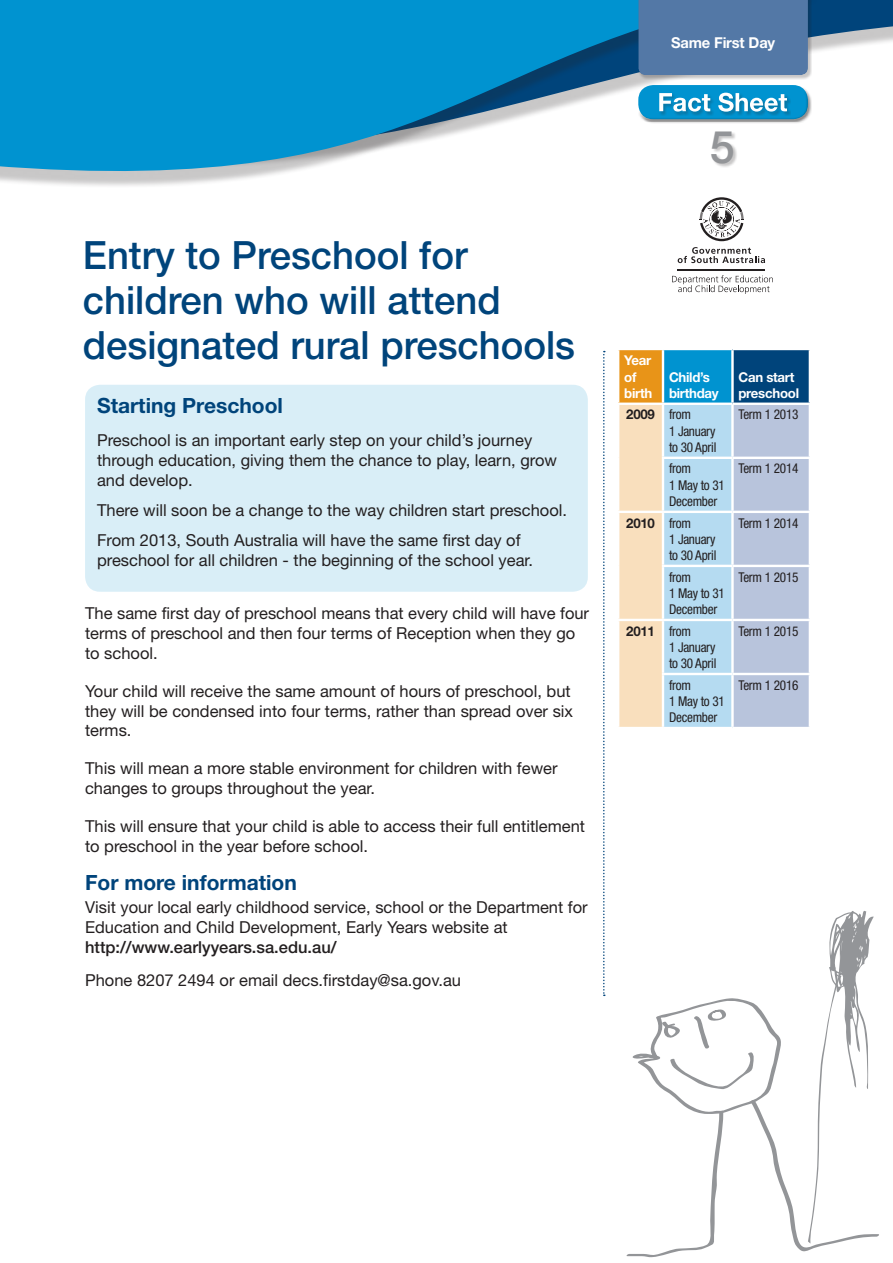
<style>
.page{position:relative;width:893px;height:1263px;background:#fff}
.page>*{position:absolute;margin:0;border:0;box-sizing:border-box;transform-origin:0 0}
.Para_7pt_above{font:500 45px "Helvetica Neue LT Std";color:#939598}
.t1{font:500 39px/45px "Helvetica Neue LT Std";color:#00447b}
.Para_7pt_above-2{font:700 21px "Helvetica Neue LT Std";color:#00447b}
.Indented_B_Heading_n{font:700 21px "Helvetica Neue LT Std";color:#00447b}
.Para_7pt_above-3{font:16.5px/19.8px "Helvetica Neue LT Std";color:#231f20}
.Indented_para_7pt_ab{font:16.5px/19.8px "Helvetica Neue LT Std";color:#231f20}
.t2{font:700 15px "Helvetica Neue LT Std";letter-spacing:-.01em;color:#fff}
.t3{font:condensed 13.5px/16.2px "Helvetica Neue LT Std";letter-spacing:-.02em;color:#231f20}
.t4{font:700 13.5px/16.2px "Helvetica Neue LT Std";letter-spacing:-.02em;color:#fff}
.s1{font-weight:500}
.s2{font-weight:700;font-stretch:normal}
</style>
<div class="page">
<div style="left:618px;top:349px;width:45px;height:55px;background:#e89418"></div>
<div style="left:663px;top:349px;width:69px;height:55px;background:#0093d0"></div>
<div style="left:732px;top:349px;width:78px;height:55px;background:#00447b"></div>
<svg style="left:619px;top:405px;width:190px;height:322px;background:#c6d3dc"></svg>
<hr style="left:617px;top:348px;width:46px;height:2px;background:#fff">
<hr style="left:617px;top:350px;width:2px;height:53px;background:#fff">
<hr style="left:663px;top:348px;width:69px;height:2px;background:#fff">
<hr style="left:662px;top:350px;width:2px;height:53px;background:#fff">
<hr style="left:732px;top:348px;width:79px;height:2px;background:#fff">
<hr style="left:731px;top:350px;width:3px;height:53px;background:#fff">
<hr style="left:809px;top:350px;width:2px;height:53px;background:#fff">
<hr style="left:617px;top:403px;width:46px;height:2px;background:#fff">
<hr style="left:663px;top:403px;width:69px;height:2px;background:#fff">
<hr style="left:662px;top:405px;width:2px;height:52px;background:#fff">
<hr style="left:732px;top:403px;width:79px;height:2px;background:#fff">
<hr style="left:731px;top:405px;width:3px;height:52px;background:#fff">
<hr style="left:662px;top:457px;width:70px;height:2px;background:#fff">
<hr style="left:662px;top:459px;width:2px;height:52px;background:#fff">
<hr style="left:732px;top:457px;width:79px;height:2px;background:#fff">
<hr style="left:731px;top:459px;width:3px;height:52px;background:#fff">
<hr style="left:617px;top:511px;width:46px;height:2px;background:#fff">
<hr style="left:663px;top:511px;width:69px;height:2px;background:#fff">
<hr style="left:662px;top:513px;width:2px;height:52px;background:#fff">
<hr style="left:732px;top:511px;width:79px;height:2px;background:#fff">
<hr style="left:731px;top:513px;width:3px;height:52px;background:#fff">
<hr style="left:662px;top:565px;width:70px;height:2px;background:#fff">
<hr style="left:662px;top:567px;width:2px;height:52px;background:#fff">
<hr style="left:732px;top:565px;width:79px;height:2px;background:#fff">
<hr style="left:731px;top:567px;width:3px;height:52px;background:#fff">
<hr style="left:617px;top:619px;width:46px;height:2px;background:#fff">
<hr style="left:663px;top:619px;width:69px;height:2px;background:#fff">
<hr style="left:662px;top:621px;width:2px;height:52px;background:#fff">
<hr style="left:732px;top:619px;width:79px;height:2px;background:#fff">
<hr style="left:731px;top:621px;width:3px;height:52px;background:#fff">
<hr style="left:662px;top:673px;width:70px;height:2px;background:#fff">
<hr style="left:662px;top:675px;width:2px;height:52px;background:#fff">
<hr style="left:732px;top:673px;width:79px;height:2px;background:#fff">
<hr style="left:731px;top:675px;width:3px;height:52px;background:#fff">
<svg style="left:820px;top:0;width:73px;height:51px;background:#5780a1"></svg>
<svg style="left:0;top:0;width:816px;height:186px;fill:#0093d0"></svg>
<div style="left:638px;top:0;width:174px;height:79px;background:#231f20;opacity:.25"></div>
<div style="left:638px;top:0;width:170px;height:75px;background:#5378a6"></div>
<hr style="left:678px;top:269px;width:87px;height:2px;background:#231f20">
<svg style="left:678px;top:247px;width:87px;height:16px"></svg>
<svg style="left:672px;top:275px;width:101px;height:19px"></svg>
<svg style="left:700px;top:197px;width:44px;height:44px"></svg>
<svg style="left:603px;top:351px;width:2px;height:645px"></svg>
<div style="left:712px;top:132px;width:26px;height:36px;background:#231f20;opacity:.25"></div>
<div style="left:85px;top:385px;width:503px;height:207px;background:#d9eef7;border-radius:15px"></div>
<svg style="left:626px;top:911px;width:253px;height:346px"></svg>
<p class="t1" style="left:83px;top:233px;width:494px">Entry to Preschool for children who will attend designated rural preschools</p>
<p class="Indented_B_Heading_n" style="left:97px;top:392px;width:187px">Starting Preschool</p>
<p class="Indented_para_7pt_ab" style="left:97px;top:430px;width:461px">Preschool is an important early step on your child’s journey through education, giving them the chance to play, learn, grow and develop.</p>
<p class="Indented_para_7pt_ab" style="left:97px;top:500px;width:472px">There will soon be a change to the way children start preschool.</p>
<p class="Indented_para_7pt_ab" style="left:97px;top:530px;width:438px">From 2013, South Australia will have the same first day of preschool for all children - the beginning of the school year.</p>
<p class="Para_7pt_above-3" style="left:85px;top:603px;width:506px">The same first day of preschool means that every child will have four terms of preschool and then four terms of Reception when they go to school.</p>
<p class="Para_7pt_above-3" style="left:85px;top:681px;width:490px">Your child will receive the same amount of hours of preschool, but they will be condensed into four terms, rather than spread over six terms.</p>
<p class="Para_7pt_above-3" style="left:85px;top:758px;width:474px">This will mean a more stable environment for children with fewer changes to groups throughout the year.</p>
<p class="Para_7pt_above-3" style="left:85px;top:816px;width:501px">This will ensure that your child is able to access their full entitlement to preschool in the year before school.</p>
<p class="Para_7pt_above-2" style="left:85px;top:870px;width:213px">For more information</p>
<p class="Para_7pt_above-3" style="left:85px;top:897px;width:504px">Visit your local early childhood service, school or the Department for<br>Education and Child Development, Early Years website at <span class="s1">http://www.earlyyears.sa.edu.au/</span></p>
<p class="Para_7pt_above-3" style="left:85px;top:970px;width:378px">Phone 8207 2494 or email decs.firstday@sa.gov.au</p>
<p class="t2" style="left:671px;top:33px;width:106px">Same First Day</p>
<p class="Para_7pt_above" style="left:710px;top:120px;width:27px">5</p>
<p class="t4" style="left:624px;top:352px;width:30px">Year of birth</p>
<p class="t4" style="left:669px;top:368px;width:51px">Child’s birthday</p>
<p class="t4" style="left:738px;top:368px;width:62px">Can start preschool</p>
<p class="t3" style="left:669px;top:406px;width:49px;text-indent:-43px"><span class="s2">2009</span> from<br>1 January to 30 April</p>
<p class="t3" style="left:738px;top:406px;width:61px">Term 1 2013</p>
<p class="t3" style="left:669px;top:460px;width:57px">from<br>1 May to 31<br>December</p>
<p class="t3" style="left:738px;top:460px;width:61px">Term 1 2014</p>
<p class="t3" style="left:669px;top:514px;width:49px;text-indent:-43px"><span class="s2">2010</span> from<br>1 January to 30 April</p>
<p class="t3" style="left:738px;top:514px;width:61px">Term 1 2014</p>
<p class="t3" style="left:669px;top:569px;width:57px">from<br>1 May to 31<br>December</p>
<p class="t3" style="left:738px;top:569px;width:61px">Term 1 2015</p>
<p class="t3" style="left:669px;top:623px;width:49px;text-indent:-43px"><span class="s2">2011</span> from<br>1 January to 30 April</p>
<p class="t3" style="left:738px;top:623px;width:61px">Term 1 2015</p>
<p class="t3" style="left:669px;top:677px;width:57px">from<br>1 May to 31<br>December</p>
<p class="t3" style="left:738px;top:677px;width:61px">Term 1 2016</p>
</div>
